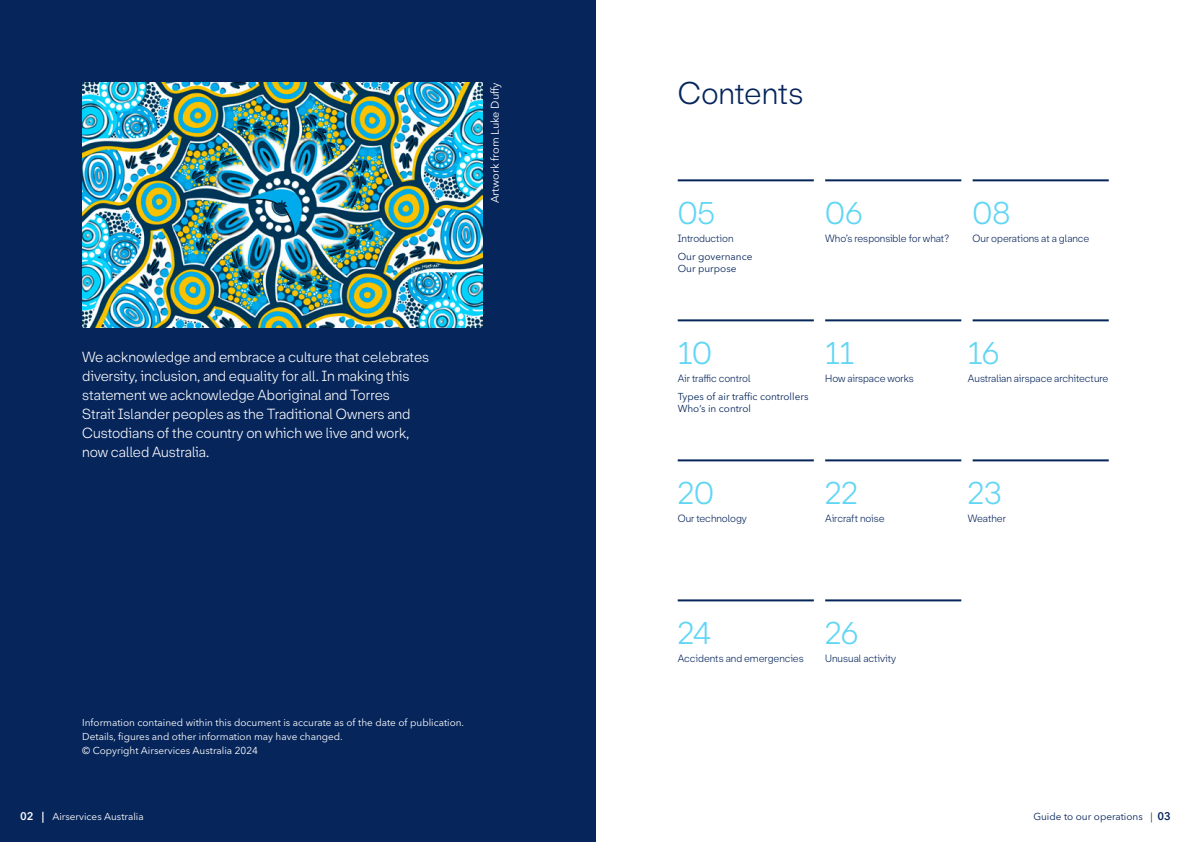
<style>
.page{position:relative;width:1191px;height:842px;background:#fff}
.page>*{position:absolute;margin:0;border:0;box-sizing:border-box;transform-origin:0 0}
.t1{font:30px "Friends";color:#61d6f4}
.t2{font:30px "Friends";letter-spacing:-.005em;color:#06255b}
.t3{font:14px/19px "Friends";letter-spacing:-.005em;color:#fff}
.t4{font:11px "Avenir Next LT Pro";color:#fff}
.t5{font:10px "Friends";letter-spacing:-.005em;color:#06255b}
.t6{font:10px/14px "Avenir Next LT Pro";color:#fff}
.t7{font:10px/12px "Avenir Next LT Pro";color:#06255b}
.s1{font-weight:600;font-size:11px}
</style>
<div class="page">
<hr style="left:677px;top:179px;width:137px;height:2px;background:#06255b">
<hr style="left:825px;top:179px;width:136px;height:2px;background:#06255b">
<hr style="left:972px;top:179px;width:136px;height:2px;background:#06255b">
<hr style="left:677px;top:319px;width:137px;height:2px;background:#06255b">
<hr style="left:825px;top:319px;width:136px;height:2px;background:#06255b">
<hr style="left:972px;top:319px;width:136px;height:2px;background:#06255b">
<hr style="left:677px;top:459px;width:137px;height:2px;background:#06255b">
<hr style="left:825px;top:459px;width:136px;height:2px;background:#06255b">
<hr style="left:972px;top:459px;width:136px;height:2px;background:#06255b">
<hr style="left:677px;top:599px;width:137px;height:2px;background:#06255b">
<hr style="left:825px;top:599px;width:136px;height:2px;background:#06255b">
<div style="left:0;top:0;width:595px;height:842px;background:#06255b"></div>
<img style="left:82px;top:82px;width:400px;height:246px">
<p class="t3" style="left:82px;top:348px;width:348px">We acknowledge and embrace a culture that celebrates diversity, inclusion, and equality for all. In making this statement we acknowledge Aboriginal and Torres<br>Strait Islander peoples as the Traditional Owners and Custodians of the country on which we live and work, now called Australia.</p>
<p class="t4" style="left:488px;top:203px;width:123px;rotate:-90deg">Artwork from Luke Duffy</p>
<p class="t6" style="left:82px;top:716px;width:383px">Information contained within this document is accurate as of the date of publication.<br>Details, figures and other information may have changed.<br>© Copyright Airservices Australia 2024</p>
<h1 class="t2" style="left:677px;top:75px;width:127px">Contents</h1>
<h1 class="t1" style="left:677px;top:195px;width:39px">05</h1>
<p class="t5" style="left:677px;top:232px;width:57px">Introduction</p>
<p class="t7" style="left:677px;top:251px;width:76px">Our governance<br>Our purpose</p>
<h1 class="t1" style="left:825px;top:195px;width:39px">06</h1>
<p class="t5" style="left:825px;top:232px;width:125px">Who’s responsible for what?</p>
<h1 class="t1" style="left:972px;top:195px;width:39px">08</h1>
<p class="t5" style="left:972px;top:232px;width:118px">Our operations at a glance</p>
<h1 class="t1" style="left:677px;top:335px;width:36px">10</h1>
<p class="t5" style="left:677px;top:372px;width:74px">Air traffic control</p>
<p class="t7" style="left:677px;top:391px;width:132px">Types of air traffic controllers<br>Who’s in control</p>
<h1 class="t1" style="left:825px;top:335px;width:30px">11</h1>
<p class="t5" style="left:825px;top:372px;width:90px">How airspace works</p>
<h1 class="t1" style="left:968px;top:335px;width:33px">16</h1>
<p class="t5" style="left:968px;top:372px;width:142px">Australian airspace architecture</p>
<h1 class="t1" style="left:677px;top:475px;width:38px">20</h1>
<p class="t5" style="left:677px;top:512px;width:71px">Our technology</p>
<h1 class="t1" style="left:825px;top:475px;width:34px">22</h1>
<p class="t5" style="left:825px;top:512px;width:61px">Aircraft noise</p>
<h1 class="t1" style="left:968px;top:475px;width:35px">23</h1>
<p class="t5" style="left:968px;top:512px;width:40px">Weather</p>
<h1 class="t1" style="left:677px;top:615px;width:35px">24</h1>
<p class="t5" style="left:677px;top:652px;width:128px">Accidents and emergencies</p>
<h1 class="t1" style="left:825px;top:615px;width:34px">26</h1>
<p class="t5" style="left:825px;top:652px;width:72px">Unusual activity</p>
<p class="t6" style="left:20px;top:809px;width:125px"><span class="s1">02 |</span> Airservices Australia</p>
<p class="t7" style="left:1033px;top:811px;width:139px">Guide to our operations | <span class="s1">03</span></p>
</div>
